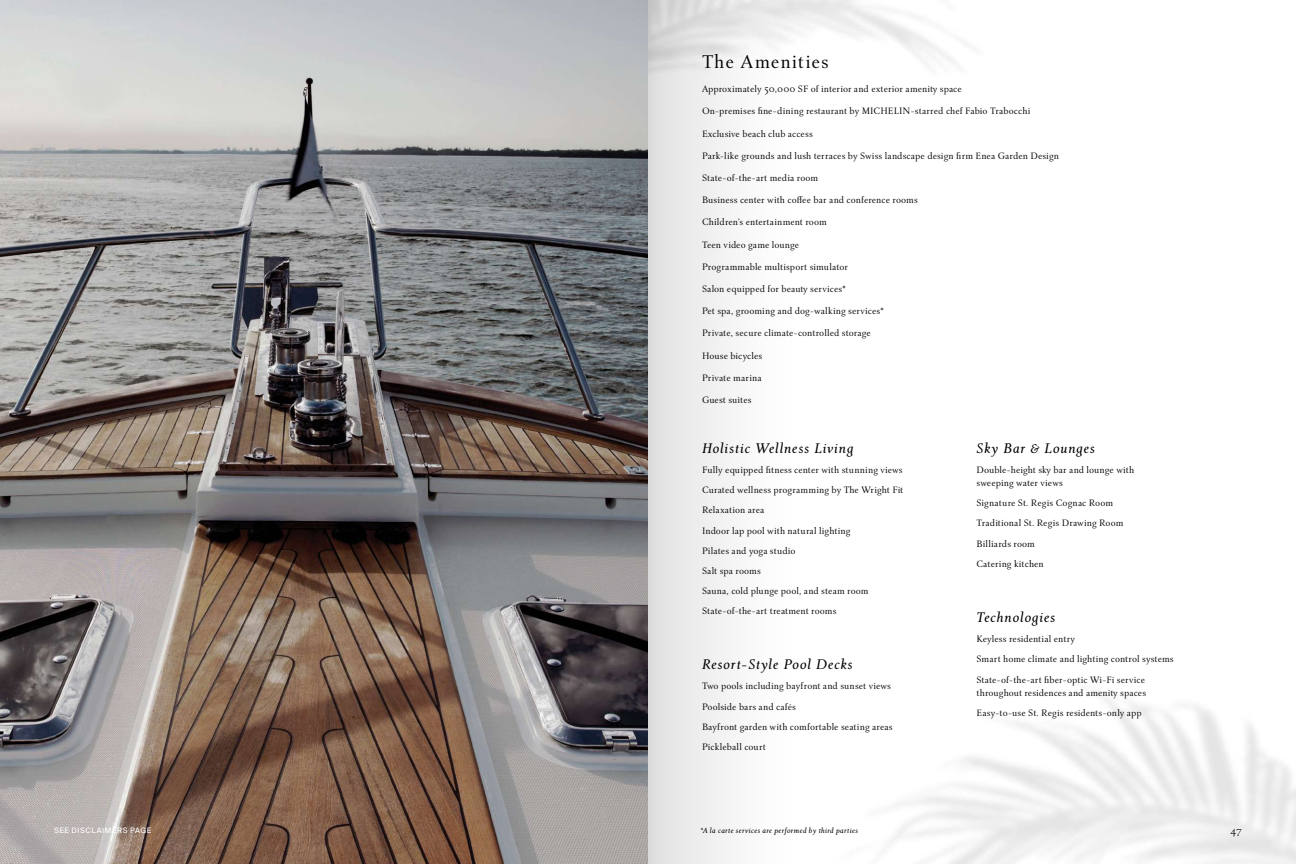
<style>
.page{position:relative;width:1296px;height:864px;background:#fff}
.page>*{position:absolute;margin:0;border:0;box-sizing:border-box;transform-origin:0 0}
.t1{font:20px "Roos St Regis Text";letter-spacing:.04em;color:#000}
.t2{font:italic 15px "Roos St Regis Display";letter-spacing:.045em;color:#000}
.t3{font:10px/20.2px "Roos St Regis Text";letter-spacing:.005em;color:#000}
.t4{font:italic 8px "Roos St Regis Display";letter-spacing:.03em;color:#000}
.t5{font:7.5px "Suisse Intl";letter-spacing:.07em;color:#fff}
</style>
<div class="page">
<img style="left:0;top:0;width:1296px;height:864px">
<svg style="left:648px;top:0;width:146px;height:864px"></svg>
<h1 class="t1" style="left:702px;top:51px;width:128px">The Amenities</h1>
<p class="t3" style="left:702px;top:79px;width:261px">Approximately 50,000 SF of interior and exterior amenity space</p>
<p class="t3" style="left:702px;top:101px;width:330px">On-premises fine-dining restaurant by MICHELIN-starred chef Fabio Trabocchi</p>
<p class="t3" style="left:702px;top:124px;width:112px">Exclusive beach club access</p>
<p class="t3" style="left:702px;top:146px;width:359px">Park-like grounds and lush terraces by Swiss landscape design firm Enea Garden Design</p>
<p class="t3" style="left:702px;top:168px;width:118px">State-of-the-art media room</p>
<p class="t3" style="left:702px;top:190px;width:217px">Business center with coffee bar and conference rooms</p>
<p class="t3" style="left:702px;top:212px;width:126px">Children’s entertainment room</p>
<p class="t3" style="left:702px;top:235px;width:99px">Teen video game lounge</p>
<p class="t3" style="left:702px;top:257px;width:148px">Programmable multisport simulator</p>
<p class="t3" style="left:702px;top:279px;width:146px">Salon equipped for beauty services*</p>
<p class="t3" style="left:702px;top:301px;width:184px">Pet spa, grooming and dog-walking services*</p>
<p class="t3" style="left:702px;top:323px;width:170px">Private, secure climate-controlled storage</p>
<p class="t3" style="left:702px;top:346px;width:62px">House bicycles</p>
<p class="t3" style="left:702px;top:368px;width:61px">Private marina</p>
<p class="t3" style="left:702px;top:390px;width:51px">Guest suites</p>
<h2 class="t2" style="left:702px;top:439px;width:153px">Holistic Wellness Living</h2>
<p class="t3" style="left:702px;top:460px;width:203px">Fully equipped fitness center with stunning views Curated wellness programming by The Wright Fit Relaxation area<br>Indoor lap pool with natural lighting<br>Pilates and yoga studio<br>Salt spa rooms<br>Sauna, cold plunge pool, and steam room State-of-the-art treatment rooms</p>
<h2 class="t2" style="left:702px;top:656px;width:152px">Resort-Style Pool Decks</h2>
<p class="t3" style="left:702px;top:676px;width:192px">Two pools including bayfront and sunset views Poolside bars and cafés<br>Bayfront garden with comfortable seating areas Pickleball court</p>
<p class="t5" style="left:54px;top:826px;width:99px">SEE DISCLAIMERS PAGE</p>
<p class="t4" style="left:700px;top:826px;width:160px">*A la carte services are performed by third parties</p>
<h2 class="t2" style="left:976px;top:439px;width:120px">Sky Bar &amp; Lounges</h2>
<p class="t3" style="left:976px;top:464px;width:159px;line-height:13px">Double-height sky bar and lounge with sweeping water views</p>
<p class="t3" style="left:976px;top:493px;width:149px">Signature St. Regis Cognac Room<br>Traditional St. Regis Drawing Room<br>Billiards room<br>Catering kitchen</p>
<h2 class="t2" style="left:976px;top:609px;width:81px">Technologies</h2>
<p class="t3" style="left:976px;top:629px;width:199px">Keyless residential entry<br>Smart home climate and lighting control systems<br>State-of-the-art fiber-optic Wi-Fi service</p>
<p class="t3" style="left:976px;top:683px;width:171px">throughout residences and amenity spaces<br>Easy-to-use St. Regis residents-only app</p>
<p class="t3" style="left:1230px;top:821px;width:13px">47</p>
</div>
